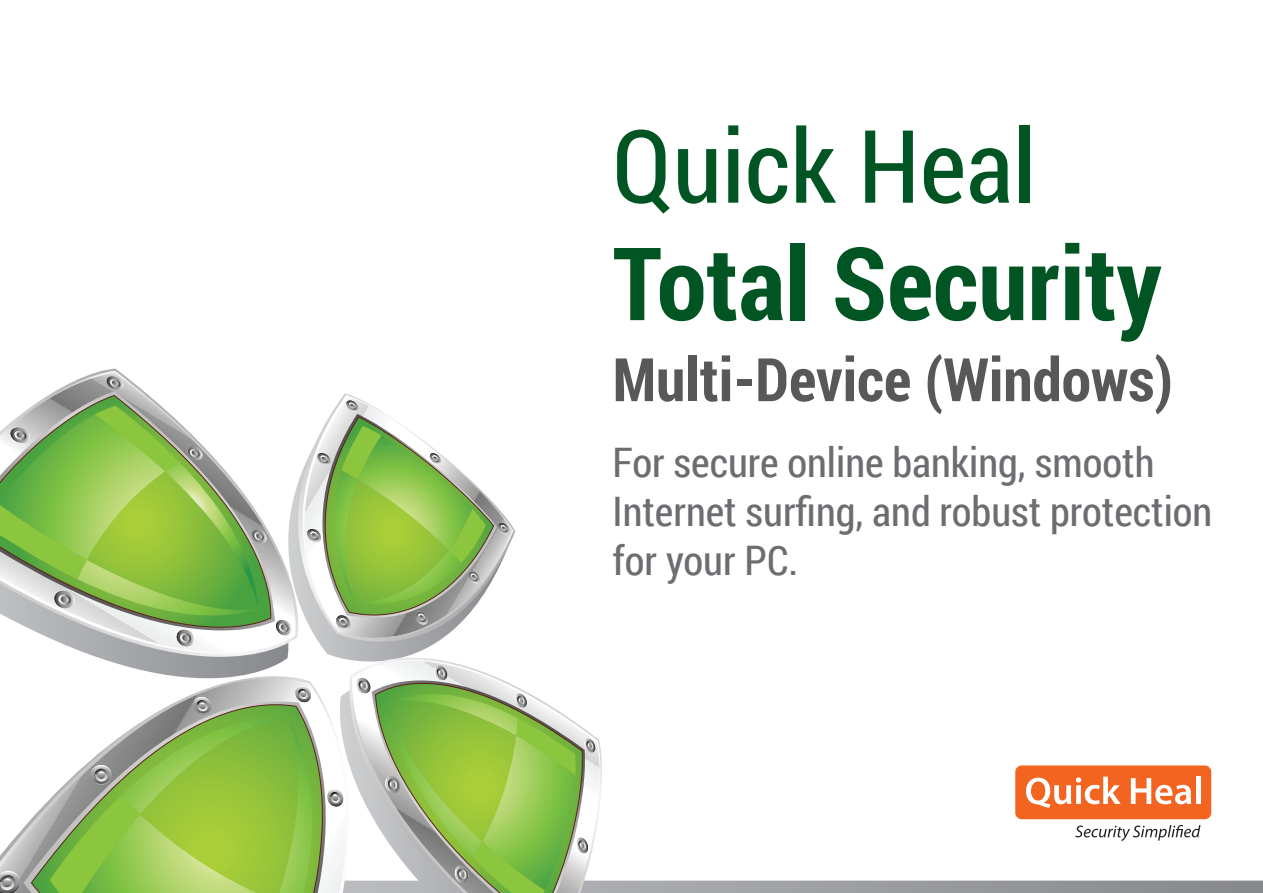
<style>
.page{position:relative;width:1263px;height:893px;background:#fff}
.page>*{position:absolute;margin:0;border:0;box-sizing:border-box;transform-origin:0 0}
.t1{font:700 101.4px "Roboto Condensed";color:#005523}
.t2{font:101.4px "Roboto Condensed";color:#005523}
.t3{font:700 60px "Roboto Condensed";color:#57585a}
.t4{font:40.65px/48.8px "Roboto Condensed";color:#6c6d70}
</style>
<div class="page">
<svg style="left:610px;top:881px;width:653px;height:12px;background:#989a9d"></svg>
<svg style="left:0;top:828px;width:23px;height:40px"></svg>
<svg style="left:23px;top:820px;width:7px;height:73px"></svg>
<svg style="left:30px;top:799px;width:20px;height:94px;background:#a6b4a1"></svg>
<svg style="left:0;top:871px;width:21px;height:22px"></svg>
<svg style="left:322px;top:393px;width:193px;height:265px"></svg>
<svg style="left:322px;top:395px;width:191px;height:248px"></svg>
<svg style="left:89px;top:369px;width:233px;height:297px"></svg>
<svg style="left:71px;top:636px;width:224px;height:18px"></svg>
<svg style="left:56px;top:371px;width:244px;height:265px"></svg>
<svg style="left:49px;top:391px;width:226px;height:240px"></svg>
<svg style="left:32px;top:395px;width:240px;height:233px"></svg>
<svg style="left:275px;top:620px;width:18px;height:16px"></svg>
<svg style="left:106px;top:376px;width:19px;height:15px"></svg>
<svg style="left:0;top:406px;width:268px;height:241px"></svg>
<svg style="left:352px;top:660px;width:250px;height:169px"></svg>
<svg style="left:50px;top:666px;width:546px;height:227px"></svg>
<div style="left:1015px;top:765px;width:196px;height:54px;background:#f36421;border-radius:6px"></div>
<svg style="left:1026px;top:777px;width:95px;height:31px"></svg>
<svg style="left:1131px;top:778px;width:60px;height:26px"></svg>
<hr style="left:1196px;top:777px;width:4px;height:27px;background:#fff">
<svg style="left:1075px;top:825px;width:125px;height:16px"></svg>
<h1 class="t2" style="left:612px;top:96px;width:425px">Quick Heal</h1>
<h1 class="t1" style="left:613px;top:213px;width:550px">Total Security</h1>
<h2 class="t3" style="left:613px;top:338px;width:562px">Multi-Device (Windows)</h2>
<p class="t4" style="left:612px;top:437px;width:601px">For secure online banking, smooth<br>Internet surfing, and robust protection for your PC.</p>
</div>
